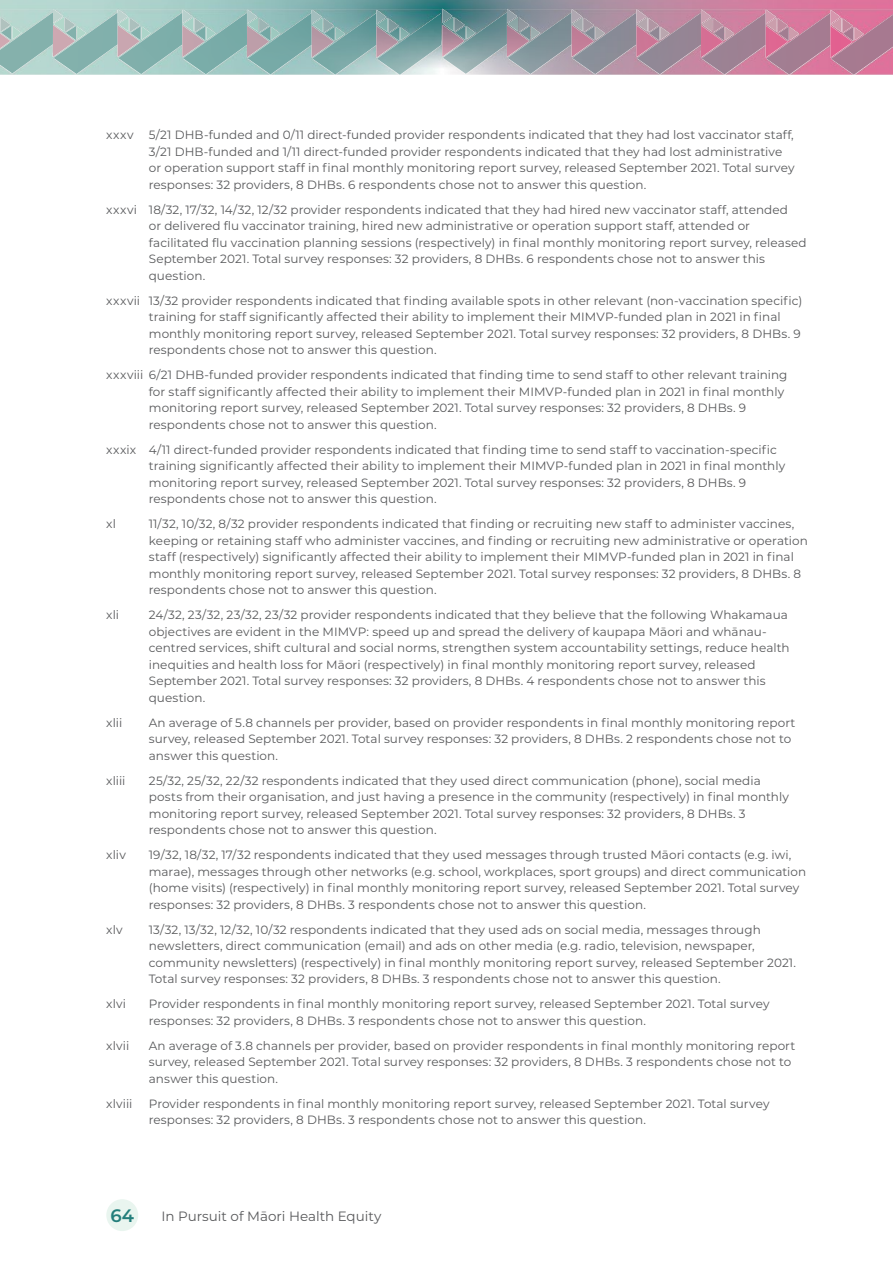
<style>
.page{position:relative;width:893px;height:1263px;background:#fff}
.page>*{position:absolute;margin:0;border:0;box-sizing:border-box;transform-origin:0 0}
.t1{font:600 18px "Montserrat";color:#237e7b}
.t2{font:13.5px "Montserrat";color:#58595b}
.Body{font:12px/16.5px "Montserrat";letter-spacing:.005em;color:#58595b}
</style>
<div class="page">
<div style="left:106px;top:1199px;width:32px;height:32px;background:#e9f5ef;border-radius:50%"></div>
<img style="left:0;top:0;width:893px;height:75px">
<img style="left:0;top:12px;width:441px;height:63px">
<svg style="left:53px;top:10px;width:10px;height:13px"></svg>
<img style="left:54px;top:17px;width:21px;height:8px">
<img style="left:75px;top:26px;width:11px;height:14px">
<img style="left:53px;top:25px;width:22px;height:32px">
<svg style="left:118px;top:10px;width:10px;height:7px"></svg>
<img style="left:118px;top:17px;width:22px;height:8px">
<img style="left:140px;top:26px;width:11px;height:14px">
<img style="left:118px;top:25px;width:22px;height:32px">
<svg style="left:182px;top:10px;width:11px;height:13px"></svg>
<img style="left:183px;top:17px;width:22px;height:9px">
<img style="left:204px;top:26px;width:1px;height:15px">
<svg style="left:206px;top:27px;width:10px;height:13px"></svg>
<img style="left:182px;top:25px;width:22px;height:32px">
<img style="left:247px;top:10px;width:10px;height:14px">
<img style="left:248px;top:17px;width:21px;height:9px">
<img style="left:269px;top:26px;width:1px;height:15px">
<svg style="left:271px;top:27px;width:9px;height:13px"></svg>
<img style="left:247px;top:26px;width:22px;height:31px">
<img style="left:312px;top:10px;width:10px;height:8px">
<img style="left:312px;top:18px;width:22px;height:8px">
<img style="left:334px;top:27px;width:1px;height:14px">
<svg style="left:336px;top:27px;width:9px;height:13px"></svg>
<img style="left:312px;top:26px;width:22px;height:32px">
<img style="left:376px;top:10px;width:11px;height:14px">
<img style="left:377px;top:18px;width:22px;height:9px">
<img style="left:398px;top:27px;width:1px;height:14px">
<svg style="left:400px;top:27px;width:10px;height:13px"></svg>
<img style="left:376px;top:26px;width:22px;height:32px">
<svg style="left:442px;top:9px;width:10px;height:14px"></svg>
<img style="left:442px;top:25px;width:1px;height:32px">
<img style="left:443px;top:12px;width:387px;height:63px">
<svg style="left:507px;top:9px;width:10px;height:14px"></svg>
<img style="left:508px;top:17px;width:21px;height:8px">
<img style="left:529px;top:26px;width:11px;height:14px">
<img style="left:507px;top:25px;width:22px;height:32px">
<svg style="left:572px;top:9px;width:10px;height:8px"></svg>
<img style="left:572px;top:17px;width:22px;height:8px">
<img style="left:594px;top:26px;width:11px;height:14px">
<img style="left:572px;top:25px;width:22px;height:32px">
<svg style="left:636px;top:9px;width:10px;height:14px"></svg>
<img style="left:637px;top:17px;width:22px;height:9px">
<img style="left:658px;top:26px;width:1px;height:15px">
<svg style="left:660px;top:27px;width:10px;height:13px"></svg>
<img style="left:636px;top:25px;width:22px;height:32px">
<img style="left:701px;top:10px;width:10px;height:14px">
<img style="left:702px;top:17px;width:21px;height:9px">
<img style="left:723px;top:26px;width:1px;height:15px">
<svg style="left:725px;top:27px;width:9px;height:13px"></svg>
<img style="left:701px;top:26px;width:22px;height:31px">
<img style="left:766px;top:10px;width:10px;height:8px">
<img style="left:766px;top:18px;width:22px;height:8px">
<img style="left:788px;top:27px;width:1px;height:14px">
<svg style="left:790px;top:27px;width:9px;height:13px"></svg>
<img style="left:766px;top:26px;width:22px;height:32px">
<img style="left:830px;top:10px;width:11px;height:14px">
<img style="left:830px;top:26px;width:1px;height:32px">
<img style="left:831px;top:14px;width:62px;height:61px">
<p class="Body" style="left:106px;top:126px;width:29px">xxxv</p>
<p class="Body" style="left:149px;top:126px;width:647px">5/21 DHB-funded and 0/11 direct-funded provider respondents indicated that they had lost vaccinator staff, 3/21 DHB-funded and 1/11 direct-funded provider respondents indicated that they had lost administrative or operation support staff in final monthly monitoring report survey, released September 2021. Total survey responses: 32 providers, 8 DHBs. 6 respondents chose not to answer this question.</p>
<p class="Body" style="left:149px;top:201px;width:659px;text-indent:-43px">xxxvi 18/32, 17/32, 14/32, 12/32 provider respondents indicated that they had hired new vaccinator staff, attended<br>or delivered flu vaccinator training, hired new administrative or operation support staff, attended or facilitated flu vaccination planning sessions (respectively) in final monthly monitoring report survey, released September 2021. Total survey responses: 32 providers, 8 DHBs. 6 respondents chose not to answer this question.</p>
<p class="Body" style="left:149px;top:292px;width:655px;text-indent:-43px">xxxvii 13/32 provider respondents indicated that finding available spots in other relevant (non-vaccination specific) training for staff significantly affected their ability to implement their MIMVP-funded plan in 2021 in final monthly monitoring report survey, released September 2021. Total survey responses: 32 providers, 8 DHBs. 9 respondents chose not to answer this question.</p>
<p class="Body" style="left:149px;top:366px;width:640px;text-indent:-43px">xxxviii 6/21 DHB-funded provider respondents indicated that finding time to send staff to other relevant training for staff significantly affected their ability to implement their MIMVP-funded plan in 2021 in final monthly monitoring report survey, released September 2021. Total survey responses: 32 providers, 8 DHBs. 9 respondents chose not to answer this question.</p>
<p class="Body" style="left:149px;top:441px;width:638px;text-indent:-43px">xxxix 4/11 direct-funded provider respondents indicated that finding time to send staff to vaccination-specific training significantly affected their ability to implement their MIMVP-funded plan in 2021 in final monthly monitoring report survey, released September 2021. Total survey responses: 32 providers, 8 DHBs. 9 respondents chose not to answer this question.</p>
<p class="Body" style="left:106px;top:515px;width:11px">xl</p>
<p class="Body" style="left:149px;top:515px;width:661px">11/32, 10/32, 8/32 provider respondents indicated that finding or recruiting new staff to administer vaccines, keeping or retaining staff who administer vaccines, and finding or recruiting new administrative or operation staff (respectively) significantly affected their ability to implement their MIMVP-funded plan in 2021 in final monthly monitoring report survey, released September 2021. Total survey responses: 32 providers, 8 DHBs. 8 respondents chose not to answer this question.</p>
<p class="Body" style="left:106px;top:606px;width:14px">xli</p>
<p class="Body" style="left:149px;top:606px;width:642px">24/32, 23/32, 23/32, 23/32 provider respondents indicated that they believe that the following Whakamaua objectives are evident in the MIMVP: speed up and spread the delivery of kaupapa Māori and whānau&shy;centred services, shift cultural and social norms, strengthen system accountability settings, reduce health inequities and health loss for Māori (respectively) in final monthly monitoring report survey, released September 2021. Total survey responses: 32 providers, 8 DHBs. 4 respondents chose not to answer this question.</p>
<p class="Body" style="left:106px;top:714px;width:18px">xlii</p>
<p class="Body" style="left:149px;top:714px;width:648px">An average of 5.8 channels per provider, based on provider respondents in final monthly monitoring report survey, released September 2021. Total survey responses: 32 providers, 8 DHBs. 2 respondents chose not to answer this question.</p>
<p class="Body" style="left:106px;top:772px;width:21px">xliii</p>
<p class="Body" style="left:149px;top:772px;width:642px">25/32, 25/32, 22/32 respondents indicated that they used direct communication (phone), social media posts from their organisation, and just having a presence in the community (respectively) in final monthly monitoring report survey, released September 2021. Total survey responses: 32 providers, 8 DHBs. 3 respondents chose not to answer this question.</p>
<p class="Body" style="left:106px;top:846px;width:21px">xliv</p>
<p class="Body" style="left:149px;top:846px;width:659px">19/32, 18/32, 17/32 respondents indicated that they used messages through trusted Māori contacts (e.g. iwi, marae), messages through other networks (e.g. school, workplaces, sport groups) and direct communication (home visits) (respectively) in final monthly monitoring report survey, released September 2021. Total survey responses: 32 providers, 8 DHBs. 3 respondents chose not to answer this question.</p>
<p class="Body" style="left:106px;top:921px;width:18px">xlv</p>
<p class="Body" style="left:149px;top:921px;width:649px">13/32, 13/32, 12/32, 10/32 respondents indicated that they used ads on social media, messages through newsletters, direct communication (email) and ads on other media (e.g. radio, television, newspaper, community newsletters) (respectively) in final monthly monitoring report survey, released September 2021.<br>Total survey responses: 32 providers, 8 DHBs. 3 respondents chose not to answer this question.</p>
<p class="Body" style="left:106px;top:995px;width:21px">xlvi</p>
<p class="Body" style="left:149px;top:995px;width:622px">Provider respondents in final monthly monitoring report survey, released September 2021. Total survey responses: 32 providers, 8 DHBs. 3 respondents chose not to answer this question.</p>
<p class="Body" style="left:106px;top:1037px;width:24px">xlvii</p>
<p class="Body" style="left:149px;top:1037px;width:648px">An average of 3.8 channels per provider, based on provider respondents in final monthly monitoring report survey, released September 2021. Total survey responses: 32 providers, 8 DHBs. 3 respondents chose not to answer this question.</p>
<p class="Body" style="left:106px;top:1095px;width:28px">xlviii</p>
<p class="Body" style="left:149px;top:1095px;width:622px">Provider respondents in final monthly monitoring report survey, released September 2021. Total survey responses: 32 providers, 8 DHBs. 3 respondents chose not to answer this question.</p>
<h1 class="t1" style="left:110px;top:1203px;width:25px">64</h1>
<p class="t2" style="left:162px;top:1207px;width:221px">In Pursuit of Māori Health Equity</p>
</div>
